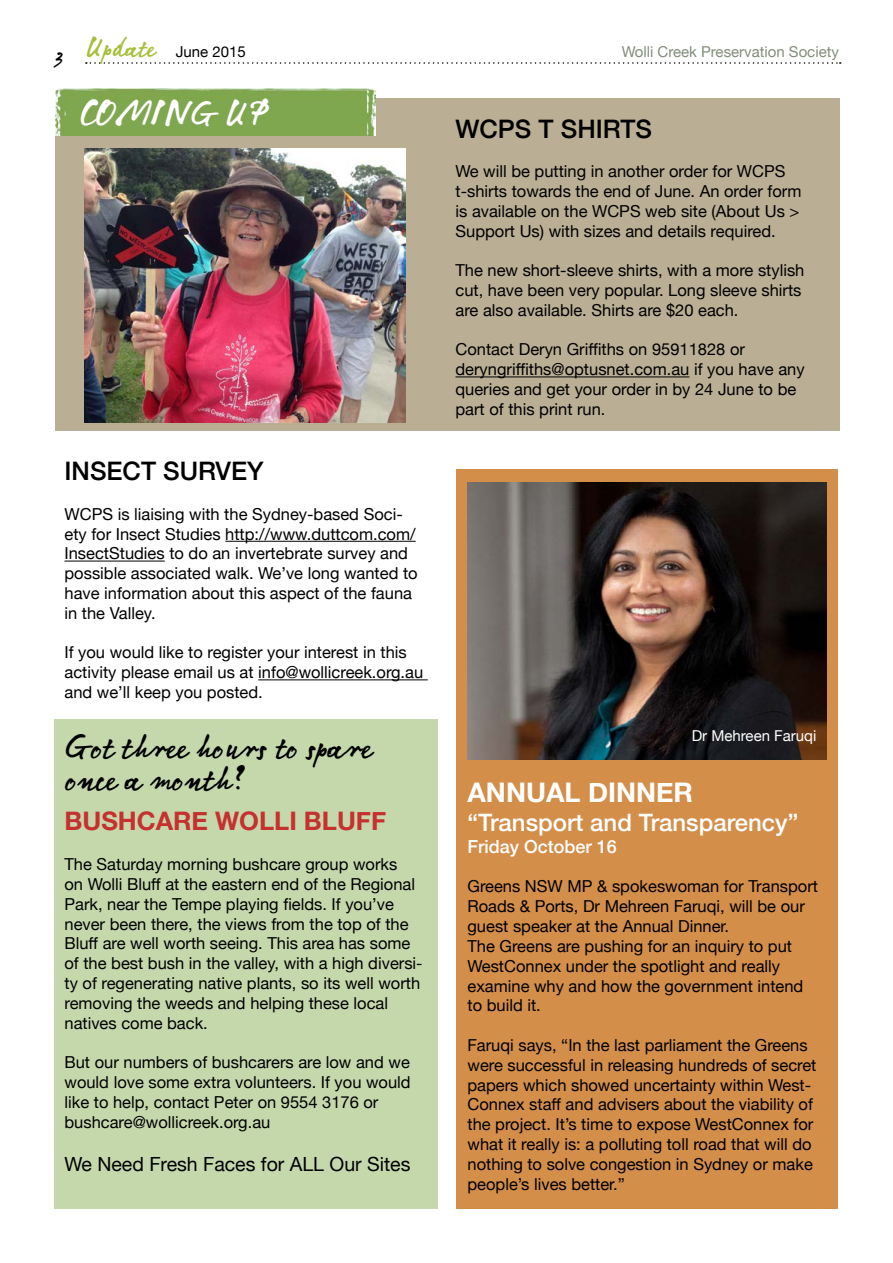
<style>
.page{position:relative;width:893px;height:1263px;background:#fff}
.page>*{position:absolute;margin:0;border:0;box-sizing:border-box;transform-origin:0 0}
.t1{font:34.5px/31.5px "Notec LT";color:#000}
.t2{font:34.5px "Notec LT";color:#fff}
.t3{font:700 27px "Helvetica Neue";color:#fff}
.t4{font:500 25.5px "Helvetica Neue";color:#000}
.t5{font:700 25.5px "Helvetica Neue";color:#c6302f}
.t6{font:500 24px "Helvetica Neue";color:#fff}
.t7{font:19.5px "Helvetica Neue";color:#000}
.t8{font:500 18px "Helvetica Neue";color:#fff}
.t9{font:16.5px/19.8px "Helvetica Neue";color:#000}
.t10{font:15px "Helvetica Neue";color:#808e7a}
.t11{font:15px "Helvetica Neue";color:#000}
.t12{font:15px "Helvetica Neue";color:#fff}
.s1{font-family:"Notec LT";font-size:21px}
.s2{font-family:"Notec LT";font-size:27px;color:#a6be39}
</style>
<div class="page">
<div style="left:55px;top:98px;width:785px;height:332px;background:#baaf95"></div>
<div style="left:456px;top:469px;width:382px;height:739px;background:#d38e4a"></div>
<svg style="left:86px;top:62px;width:755px;height:2px"></svg>
<div style="left:54px;top:719px;width:383px;height:490px;background:#c5d8ac"></div>
<hr style="left:225px;top:541px;width:191px;height:1px;background:#000">
<hr style="left:64px;top:561px;width:101px;height:1px;background:#000">
<hr style="left:258px;top:679px;width:170px;height:1px;background:#000">
<img style="left:467px;top:483px;width:359px;height:277px">
<img style="left:84px;top:148px;width:322px;height:275px">
<hr style="left:455px;top:376px;width:234px;height:1px;background:#000">
<img style="left:56px;top:89px;width:320px;height:46px">
<p class="t11" style="left:54px;top:41px;width:193px"><span class="s1">3</span> <span class="s2">Update</span> June 2015</p>
<p class="t10" style="left:622px;top:41px;width:219px">Wolli Creek Preservation Society</p>
<h1 class="t2" style="left:78px;top:88px;width:192px">COMING UP</h1>
<h3 class="t4" style="left:64px;top:451px;width:201px">INSECT SURVEY</h3>
<p class="t9" style="left:64px;top:505px;width:355px">WCPS is liaising with the Sydney-based Soci&shy;ety for Insect Studies http://www.duttcom.com/ InsectStudies to do an invertebrate survey and possible associated walk. We’ve long wanted to have information about this aspect of the fauna in the Valley.</p>
<p class="t9" style="left:64px;top:644px;width:360px">If you would like to register your interest in this activity please email us at info@wollicreek.org.au and we’ll keep you posted.</p>
<h1 class="t1" style="left:65px;top:729px;width:308px">Got three hours to spare once a month?</h1>
<h3 class="t5" style="left:64px;top:801px;width:323px">BUSHCARE WOLLI BLUFF</h3>
<p class="t9" style="left:64px;top:855px;width:360px">The Saturday morning bushcare group works<br>on Wolli Bluff at the eastern end of the Regional Park, near the Tempe playing fields. If you’ve never been there, the views from the top of the Bluff are well worth seeing. This area has some of the best bush in the valley, with a high diversi&shy;ty of regenerating native plants, so its well worth removing the weeds and helping these local natives come back.</p>
<p class="t9" style="left:64px;top:1053px;width:348px">But our numbers of bushcarers are low and we would love some extra volunteers. If you would like to help, contact Peter on 9554 3176 or bushcare@wollicreek.org.au</p>
<p class="t7" style="left:64px;top:1150px;width:347px">We Need Fresh Faces for ALL Our Sites</p>
<h3 class="t4" style="left:455px;top:108px;width:198px">WCPS T SHIRTS</h3>
<p class="t9" style="left:455px;top:162px;width:347px">We will be putting in another order for WCPS t-shirts towards the end of June. An order form is available on the WCPS web site (About Us &gt; Support Us) with sizes and details required.</p>
<p class="t9" style="left:455px;top:261px;width:350px">The new short-sleeve shirts, with a more stylish cut, have been very popular. Long sleeve shirts are also available. Shirts are $20 each.</p>
<p class="t9" style="left:455px;top:341px;width:351px">Contact Deryn Griffiths on 95911828 or deryngriffiths@optusnet.com.au if you have any queries and get your order in by 24 June to be part of this print run.</p>
<p class="t12" style="left:692px;top:724px;width:126px">Dr Mehreen Faruqi</p>
<h2 class="t3" style="left:467px;top:772px;width:227px">ANNUAL DINNER</h2>
<h3 class="t6" style="left:467px;top:803px;width:332px">“Transport and Transparency”</h3>
<p class="t8" style="left:467px;top:832px;width:151px">Friday October 16</p>
<p class="t9" style="left:467px;top:878px;width:352px">Greens NSW MP &amp; spokeswoman for Transport Roads &amp; Ports, Dr Mehreen Faruqi, will be our guest speaker at the Annual Dinner.<br>The Greens are pushing for an inquiry to put WestConnex under the spotlight and really examine why and how the government intend to build it.</p>
<p class="t9" style="left:467px;top:1036px;width:350px">Faruqi says, “In the last parliament the Greens were successful in releasing hundreds of secret papers which showed uncertainty within West-Connex staff and advisers about the viability of the project. It’s time to expose WestConnex for what it really is: a polluting toll road that will do nothing to solve congestion in Sydney or make people’s lives better.”</p>
</div>
